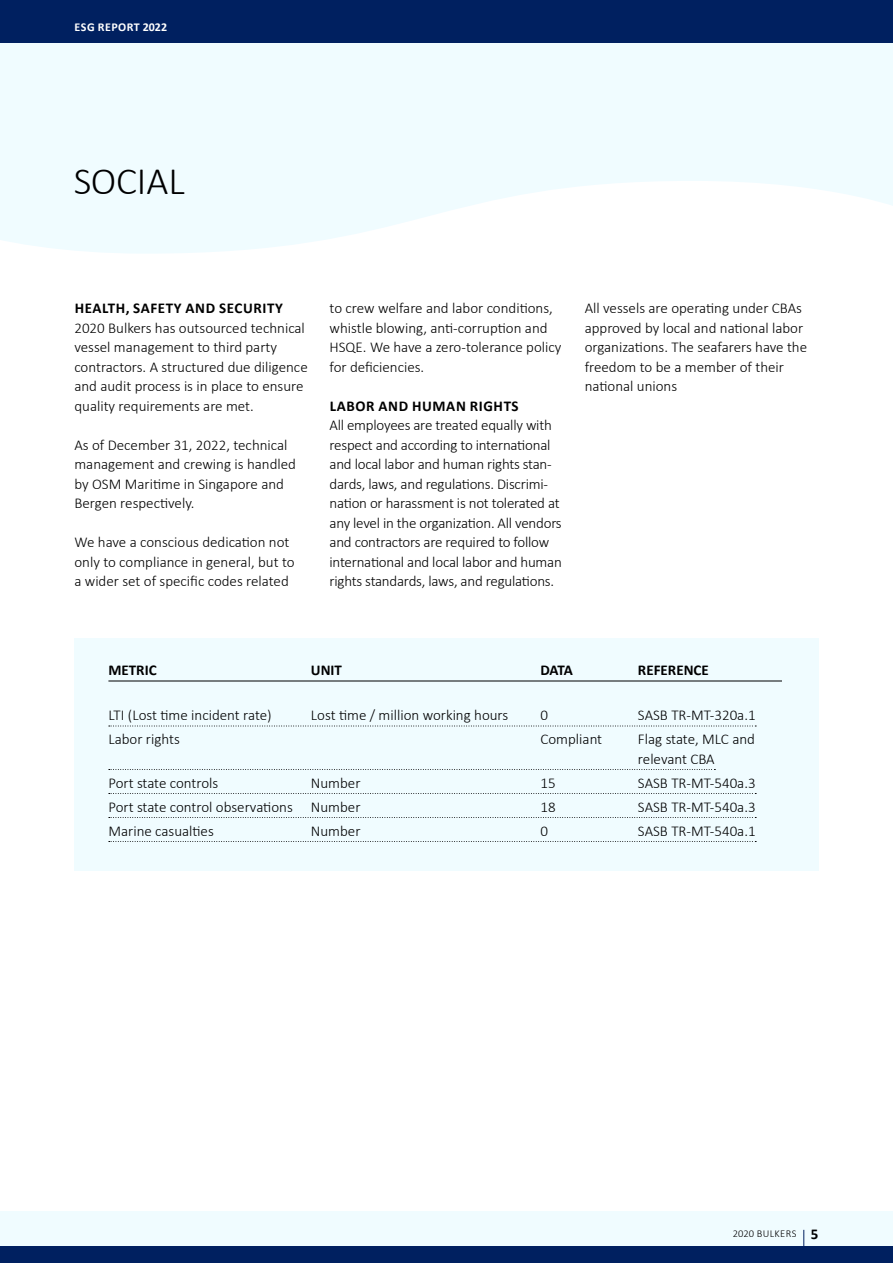
<style>
.page{position:relative;width:893px;height:1263px;background:#fff}
.page>*{position:absolute;margin:0;border:0;box-sizing:border-box;transform-origin:0 0}
.t1{font:300 39px "Calibri";color:#000}
.t2{font:300 15px/19.5px "Calibri";color:#000}
.t3{font:700 15px "Calibri";letter-spacing:.04em;color:#000}
.t4{font:700 15px "Calibri";color:#000}
.t5{font:700 12px "Calibri";letter-spacing:.035em;color:#fff}
.t6{font:300 10.5px "Calibri";letter-spacing:.04em;color:#000}
.s1{font-weight:700;font-size:15px}
</style>
<div class="page">
<div style="left:0;top:1212px;width:893px;height:51px;background:#f0fcff"></div>
<div style="left:0;top:0;width:893px;height:315px;background:#f0fcff"></div>
<div style="left:0;top:0;width:893px;height:43px;background:#002060"></div>
<div style="left:0;top:1246px;width:893px;height:17px;background:#002060"></div>
<svg style="left:0;top:181px;width:893px;height:134px;fill:#fff"></svg>
<svg style="left:803px;top:1230px;width:1px;height:16px"></svg>
<div style="left:74px;top:638px;width:745px;height:233px;background:#f0fcff"></div>
<hr style="left:108px;top:681px;width:674px;height:1px;background:#000">
<svg style="left:109px;top:726px;width:647px;height:1px"></svg>
<svg style="left:109px;top:769px;width:606px;height:1px"></svg>
<svg style="left:109px;top:793px;width:647px;height:1px"></svg>
<svg style="left:109px;top:817px;width:647px;height:1px"></svg>
<svg style="left:109px;top:841px;width:647px;height:1px"></svg>
<p class="t5" style="left:75px;top:18px;width:94px">ESG REPORT 2022</p>
<h1 class="t1" style="left:73px;top:157px;width:113px">SOCIAL</h1>
<p class="t3" style="left:75px;top:298px;width:210px">HEALTH, SAFETY AND SECURITY</p>
<p class="t2" style="left:74px;top:318px;width:235px">2020 Bulkers has outsourced technical vessel management to third party contractors. A structured due diligence and audit process is in place to ensure quality requirements are met.</p>
<p class="t2" style="left:74px;top:435px;width:223px">As of December 31, 2022, technical management and crewing is handled by OSM Maritime in Singapore and<br>Bergen respectively.</p>
<p class="t2" style="left:74px;top:532px;width:222px">We have a conscious dedication not only to compliance in general, but to a wider set of specific codes related</p>
<p class="t2" style="left:330px;top:298px;width:233px">to crew welfare and labor conditions, whistle blowing, anti-corruption and HSQE. We have a zero-tolerance policy for deficiencies.</p>
<p class="t3" style="left:330px;top:395px;width:190px">LABOR AND HUMAN RIGHTS</p>
<p class="t2" style="left:330px;top:415px;width:234px">All employees are treated equally with respect and according to international and local labor and human rights stan&shy;dards, laws, and regulations. Discrimi&shy;nation or harassment is not tolerated at any level in the organization. All vendors and contractors are required to follow international and local labor and human rights standards, laws, and regulations.</p>
<p class="t2" style="left:585px;top:298px;width:224px">All vessels are operating under CBAs approved by local and national labor organizations. The seafarers have the freedom to be a member of their national unions</p>
<p class="t3" style="left:108px;top:659px;width:50px">METRIC</p>
<p class="t3" style="left:311px;top:659px;width:33px">UNIT</p>
<p class="t3" style="left:540px;top:659px;width:34px">DATA</p>
<p class="t4" style="left:638px;top:659px;width:72px">REFERENCE</p>
<p class="t2" style="left:108px;top:705px;width:165px">LTI (Lost time incident rate)</p>
<p class="t2" style="left:311px;top:705px;width:199px">Lost time / million working hours</p>
<p class="t2" style="left:540px;top:705px;width:9px">0</p>
<p class="t2" style="left:638px;top:705px;width:119px">SASB TR-MT-320a.1</p>
<p class="t2" style="left:108px;top:729px;width:73px">Labor rights</p>
<p class="t2" style="left:540px;top:729px;width:63px">Compliant</p>
<p class="t2" style="left:638px;top:729px;width:119px">Flag state, MLC and relevant CBA</p>
<p class="t2" style="left:108px;top:773px;width:111px">Port state controls</p>
<p class="t2" style="left:311px;top:773px;width:51px">Number</p>
<p class="t2" style="left:540px;top:773px;width:17px">15</p>
<p class="t2" style="left:638px;top:773px;width:119px">SASB TR-MT-540a.3</p>
<p class="t2" style="left:108px;top:797px;width:254px">Port state control observations Number</p>
<p class="t2" style="left:540px;top:797px;width:17px">18</p>
<p class="t2" style="left:638px;top:797px;width:119px">SASB TR-MT-540a.3</p>
<p class="t2" style="left:108px;top:821px;width:107px">Marine casualties</p>
<p class="t2" style="left:311px;top:821px;width:51px">Number</p>
<p class="t2" style="left:540px;top:821px;width:9px">0</p>
<p class="t2" style="left:638px;top:821px;width:119px">SASB TR-MT-540a.1</p>
<p class="t6" style="left:733px;top:1226px;width:87px">2020 BULKERS <span class="s1">5</span></p>
</div>
